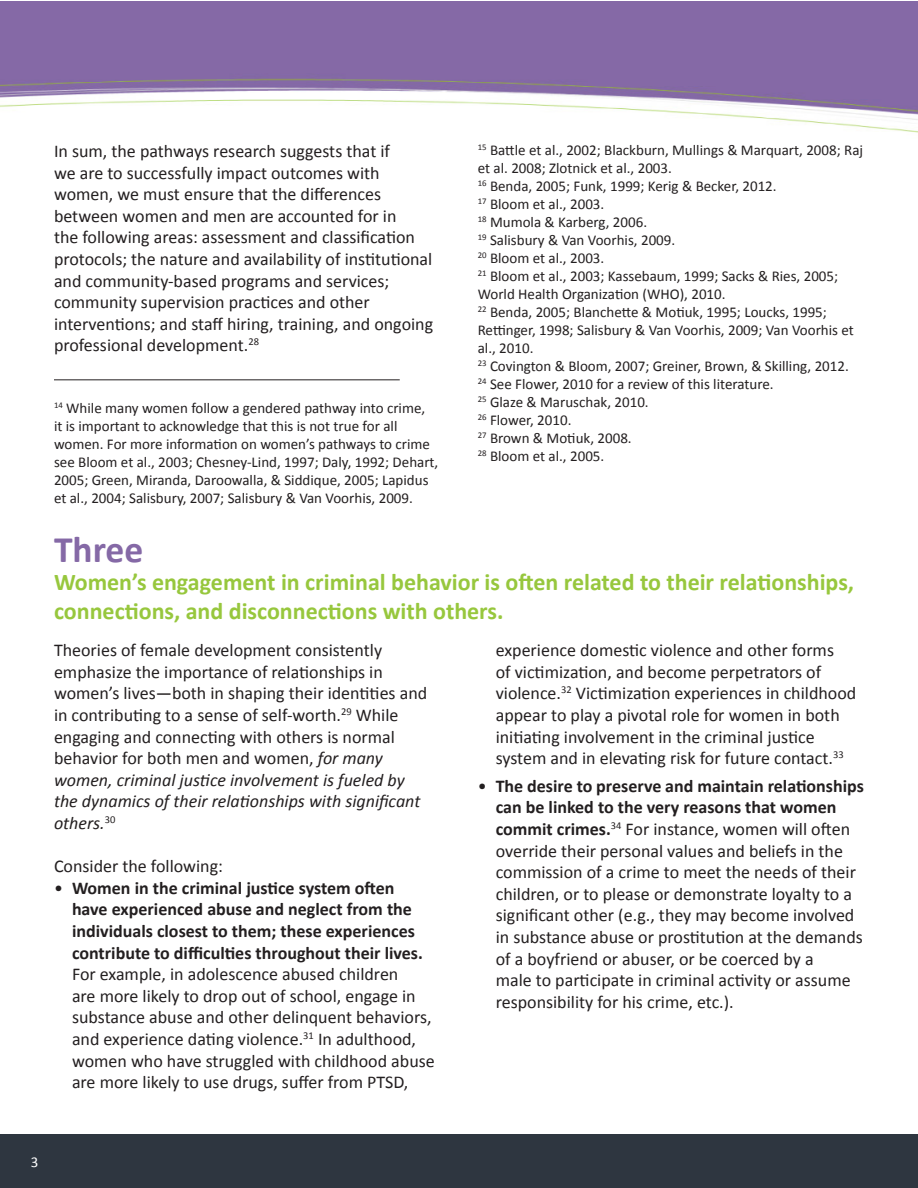
<style>
.page{position:relative;width:918px;height:1188px;background:#fff}
.page>*{position:absolute;margin:0;border:0;box-sizing:border-box;transform-origin:0 0}
.t1{font:700 37.5px "Calibri";color:#8569a6}
.t2{font:700 24px/28.8px "Calibri";color:#97c73d}
.Bullets{font:18px/21.6px "Calibri";color:#231f20}
.Body{font:18px/21.6px "Calibri";color:#231f20}
.Footnotes{font:15px/18px "Calibri";color:#231f20}
.Page_Numbers{font:15px "Calibri";color:#fff}
.s1{font-style:italic}
.s2{font-weight:700}
</style>
<div class="page">
<img style="left:0;top:1px;width:918px;height:132px">
<div style="left:0;top:1134px;width:918px;height:54px;background:#2e3640"></div>
<hr style="left:54px;top:380px;width:346px;height:1px;background:#231f20">
<p class="Body" style="left:54px;top:140px;width:381px">In sum, the pathways research suggests that if<br>we are to successfully impact outcomes with women, we must ensure that the differences between women and men are accounted for in<br>the following areas: assessment and classification protocols; the nature and availability of institutional and community-based programs and services; community supervision practices and other interventions; and staff hiring, training, and ongoing professional development.<sup>28</sup></p>
<p class="Footnotes" style="left:54px;top:399px;width:386px"><sup>14</sup> While many women follow a gendered pathway into crime,<br>it is important to acknowledge that this is not true for all women. For more information on women’s pathways to crime see Bloom et al., 2003; Chesney-Lind, 1997; Daly, 1992; Dehart, 2005; Green, Miranda, Daroowalla, &amp; Siddique, 2005; Lapidus et al., 2004; Salisbury, 2007; Salisbury &amp; Van Voorhis, 2009.</p>
<p class="Footnotes" style="left:478px;top:141px;width:387px"><sup>15</sup> Battle et al., 2002; Blackburn, Mullings &amp; Marquart, 2008; Raj et al. 2008; Zlotnick et al., 2003.</p>
<p class="Footnotes" style="left:478px;top:177px;width:300px"><sup>16</sup> Benda, 2005; Funk, 1999; Kerig &amp; Becker, 2012.</p>
<p class="Footnotes" style="left:478px;top:195px;width:128px"><sup>17</sup> Bloom et al., 2003.</p>
<p class="Footnotes" style="left:478px;top:213px;width:171px"><sup>18</sup> Mumola &amp; Karberg, 2006.</p>
<p class="Footnotes" style="left:478px;top:231px;width:199px"><sup>19</sup> Salisbury &amp; Van Voorhis, 2009.</p>
<p class="Footnotes" style="left:478px;top:249px;width:128px"><sup>20</sup> Bloom et al., 2003.</p>
<p class="Footnotes" style="left:478px;top:267px;width:362px"><sup>21</sup> Bloom et al., 2003; Kassebaum, 1999; Sacks &amp; Ries, 2005;<br>World Health Organization (WHO), 2010.</p>
<p class="Footnotes" style="left:478px;top:303px;width:378px"><sup>22</sup> Benda, 2005; Blanchette &amp; Motiuk, 1995; Loucks, 1995;<br>Rettinger, 1998; Salisbury &amp; Van Voorhis, 2009; Van Voorhis et al., 2010.</p>
<p class="Footnotes" style="left:478px;top:357px;width:373px"><sup>23</sup> Covington &amp; Bloom, 2007; Greiner, Brown, &amp; Skilling, 2012.</p>
<p class="Footnotes" style="left:478px;top:375px;width:297px"><sup>24</sup> See Flower, 2010 for a review of this literature.</p>
<p class="Footnotes" style="left:478px;top:393px;width:172px"><sup>25</sup> Glaze &amp; Maruschak, 2010.</p>
<p class="Footnotes" style="left:478px;top:411px;width:95px"><sup>26</sup> Flower, 2010.</p>
<p class="Footnotes" style="left:478px;top:429px;width:155px"><sup>27</sup> Brown &amp; Motiuk, 2008.</p>
<p class="Footnotes" style="left:478px;top:447px;width:128px"><sup>28</sup> Bloom et al., 2005.</p>
<p class="t1" style="left:54px;top:525px;width:91px">Three</p>
<p class="t2" style="left:54px;top:568px;width:802px">Women’s engagement in criminal behavior is often related to their relationships, connections, and disconnections with others.</p>
<p class="Body" style="left:54px;top:639px;width:375px">Theories of female development consistently emphasize the importance of relationships in women’s lives—both in shaping their identities and in contributing to a sense of self-worth.<sup>29</sup> While engaging and connecting with others is normal behavior for both men and women, <span class="s1">for many women, criminal justice involvement is fueled by the dynamics of their relationships with significant others.</span><sup>30</sup></p>
<p class="Body" style="left:54px;top:855px;width:171px">Consider the following:</p>
<p class="Bullets" style="left:72px;top:877px;width:364px;text-indent:-18px">• <span class="s2">Women in the criminal justice system often<br>have experienced abuse and neglect from the individuals closest to them; these experiences contribute to difficulties throughout their lives.<br></span>For example, in adolescence abused children<br>are more likely to drop out of school, engage in substance abuse and other delinquent behaviors, and experience dating violence.<sup>31</sup> In adulthood, women who have struggled with childhood abuse are more likely to use drugs, suffer from PTSD,</p>
<p class="Bullets" style="left:496px;top:639px;width:362px">experience domestic violence and other forms<br>of victimization, and become perpetrators of violence.<sup>32</sup> Victimization experiences in childhood appear to play a pivotal role for women in both initiating involvement in the criminal justice system and in elevating risk for future contact.<sup>33</sup></p>
<p class="Bullets" style="left:496px;top:775px;width:370px;text-indent:-18px">• <span class="s2">The desire to preserve and maintain relationships can be linked to the very reasons that women commit crimes.</span><sup>34</sup> For instance, women will often override their personal values and beliefs in the commission of a crime to meet the needs of their children, or to please or demonstrate loyalty to a significant other (e.g., they may become involved in substance abuse or prostitution at the demands of a boyfriend or abuser, or be coerced by a<br>male to participate in criminal activity or assume responsibility for his crime, etc.).</p>
<p class="Page_Numbers" style="left:31px;top:1152px;width:9px">3</p>
</div>
